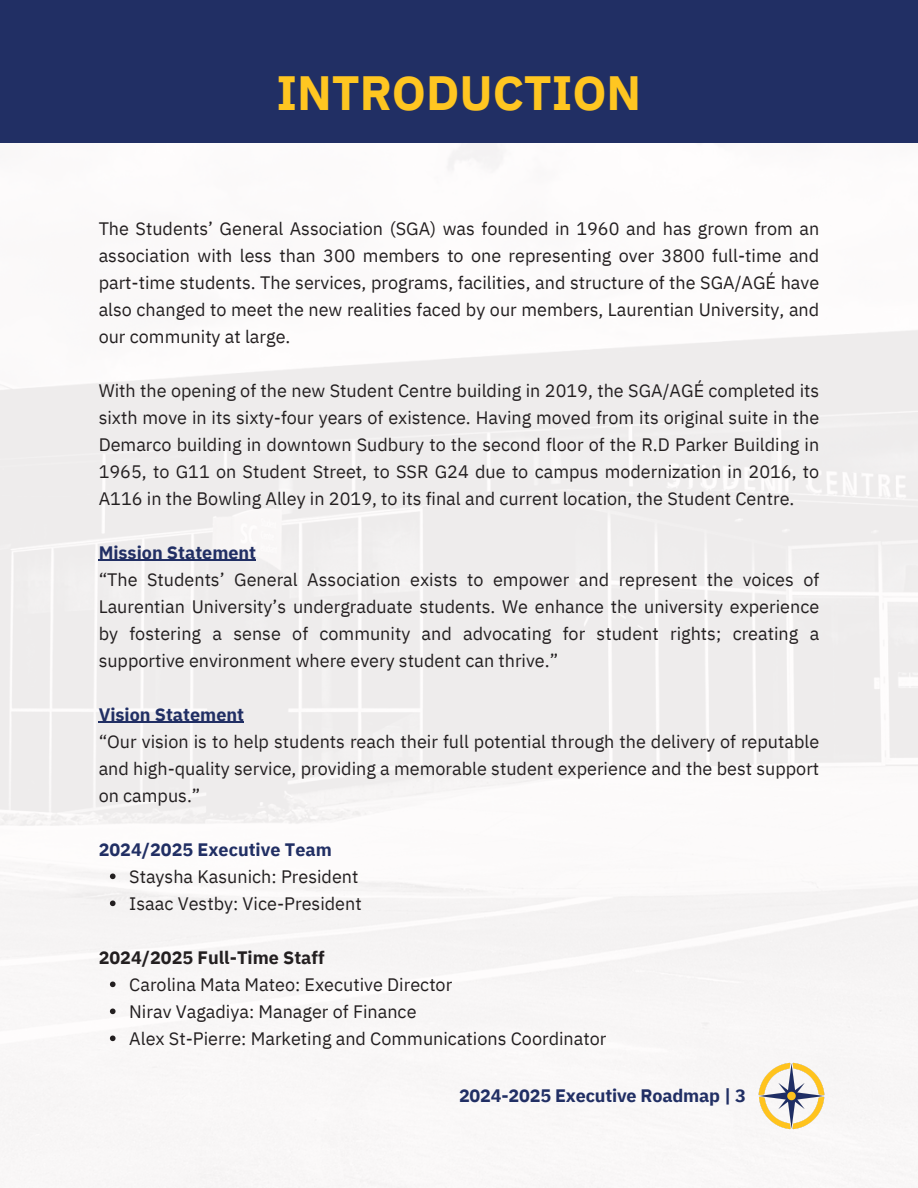
<style>
.page{position:relative;width:918px;height:1188px;background:#fff}
.page>*{position:absolute;margin:0;border:0;box-sizing:border-box;transform-origin:0 0}
.t1{font:700 48px "IBM Plex Sans";color:#ffc621}
.t2{font:18px/27px "IBM Plex Sans";color:#231f20;text-align:justify}
.t3{font:700 18px "IBM Plex Sans";color:#212f64}
.t4{font:700 18px "IBM Plex Sans";color:#231f20}
</style>
<div class="page">
<img style="left:0;top:143px;width:918px;height:1045px">
<div style="left:0;top:0;width:918px;height:143px;background:#212f64"></div>
<img style="left:723px;top:1057px;width:136px;height:78px">
<hr style="left:99px;top:560px;width:157px;height:1px;background:#212f64">
<hr style="left:99px;top:722px;width:145px;height:1px;background:#212f64">
<svg style="left:110px;top:874px;width:6px;height:5px"></svg>
<svg style="left:110px;top:901px;width:6px;height:5px"></svg>
<svg style="left:110px;top:982px;width:6px;height:5px"></svg>
<svg style="left:110px;top:1009px;width:6px;height:5px"></svg>
<svg style="left:110px;top:1036px;width:6px;height:5px"></svg>
<h2 class="t1" style="left:277px;top:61px;width:366px">INTRODUCTION</h2>
<p class="t2" style="left:99px;top:214px;width:722px">The Students’ General Association (SGA) was founded in 1960 and has grown from an association with less than 300 members to one representing over 3800 full-time and part-time students. The services, programs, facilities, and structure of the SGA/AGÉ have also changed to meet the new realities faced by our members, Laurentian University, and our community at large.</p>
<p class="t2" style="left:99px;top:376px;width:722px">With the opening of the new Student Centre building in 2019, the SGA/AGÉ completed its sixth move in its sixty-four years of existence. Having moved from its original suite in the Demarco building in downtown Sudbury to the second floor of the R.D Parker Building in 1965, to G11 on Student Street, to SSR G24 due to campus modernization in 2016, to A116 in the Bowling Alley in 2019, to its final and current location, the Student Centre.</p>
<p class="t3" style="left:99px;top:540px;width:159px">Mission Statement</p>
<p class="t2" style="left:99px;top:565px;width:722px">“The Students’ General Association exists to empower and represent the voices of Laurentian University’s undergraduate students. We enhance the university experience by fostering a sense of community and advocating for student rights; creating a supportive environment where every student can thrive.”</p>
<p class="t3" style="left:99px;top:702px;width:147px">Vision Statement</p>
<h2 class="t2" style="left:99px;top:727px;width:722px">“Our vision is to help students reach their full potential through the delivery of reputable and high-quality service, providing a memorable student experience and the best support on campus.”</h2>
<p class="t3" style="left:99px;top:837px;width:235px">2024/2025 Executive Team</p>
<p class="t2" style="left:129px;top:862px;width:231px">Staysha Kasunich: President</p>
<h2 class="t2" style="left:129px;top:889px;width:234px">Isaac Vestby: Vice-President</h2>
<p class="t4" style="left:99px;top:945px;width:227px">2024/2025 Full-Time Staff</p>
<p class="t2" style="left:129px;top:970px;width:325px">Carolina Mata Mateo: Executive Director</p>
<p class="t2" style="left:129px;top:997px;width:289px">Nirav Vagadiya: Manager of Finance</p>
<p class="t2" style="left:129px;top:1024px;width:479px">Alex St-Pierre: Marketing and Communications Coordinator</p>
<p class="t3" style="left:459px;top:1084px;width:289px">2024-2025 Executive Roadmap | 3</p>
</div>
